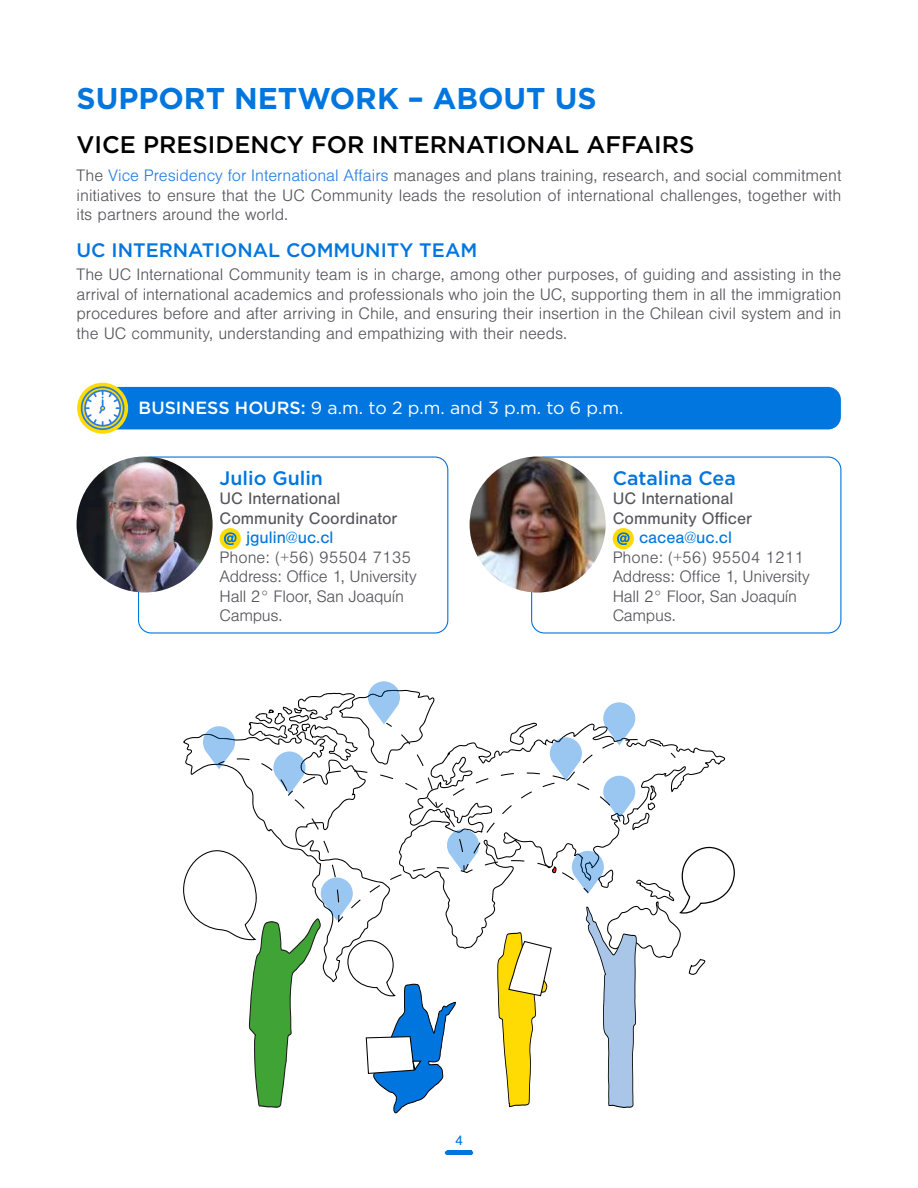
<style>
.page{position:relative;width:918px;height:1188px;background:#fff}
.page>*{position:absolute;margin:0;border:0;box-sizing:border-box;transform-origin:0 0}
.t1{font:700 30px "Gotham";color:#0176de}
.t2{font:500 24px "Gotham";color:#000}
.t3{font:500 19.5px "Gotham";color:#0176de}
.t4{font:17.7px "Gotham";letter-spacing:-.01em;color:#fff}
.t5{font:300 17.25px/19.5px "Nimbus San";letter-spacing:-.005em;color:#56555a;text-align:justify}
.t6{font:17.25px/19.5px "Nimbus San";color:#56555a}
.t7{font:17.25px "Nimbus San";color:#0176de}
.t8{font:14.25px "Nimbus San";color:#0176de}
.s1{color:#2a7de1}
.s2{font-weight:500}
</style>
<div class="page">
<hr style="left:447px;top:1151px;width:24px;height:4px;background:#0176de">
<svg style="left:183px;top:681px;width:552px;height:432px"></svg>
<div style="left:103px;top:387px;width:738px;height:42px;background:#0176de;border-radius:13px"></div>
<svg style="left:77px;top:383px;width:51px;height:51px"></svg>
<svg style="left:81px;top:386px;width:43px;height:44px"></svg>
<div style="left:220px;top:528px;width:21px;height:21px;background:#ffdb03;border-radius:50%"></div>
<svg style="left:224px;top:532px;width:12px;height:13px"></svg>
<div style="left:613px;top:528px;width:21px;height:21px;background:#ffdb03;border-radius:50%"></div>
<svg style="left:617px;top:532px;width:13px;height:13px"></svg>
<div style="left:138px;top:456px;width:310px;height:178px;border:1px solid #0176de;border-radius:13px"></div>
<div style="left:531px;top:456px;width:310px;height:178px;border:1px solid #0176de;border-radius:13px"></div>
<img style="left:77px;top:456px;width:136px;height:137px;border-radius:68px">
<img style="left:470px;top:456px;width:136px;height:137px;border-radius:68px">
<h1 class="t1" style="left:77px;top:79px;width:522px">SUPPORT NETWORK – ABOUT US</h1>
<h2 class="t2" style="left:77px;top:129px;width:619px">VICE PRESIDENCY FOR INTERNATIONAL AFFAIRS</h2>
<p class="t5" style="left:77px;top:166px;width:766px">The <span class="s1">Vice Presidency for International Affairs</span> manages and plans training, research, and social commitment initiatives to ensure that the UC Community leads the resolution of international challenges, together with its partners around the world.</p>
<p class="t3" style="left:77px;top:237px;width:402px">UC INTERNATIONAL COMMUNITY TEAM</p>
<p class="t5" style="left:77px;top:265px;width:766px">The UC International Community team is in charge, among other purposes, of guiding and assisting in the arrival of international academics and professionals who join the UC, supporting them in all the immigration procedures before and after arriving in Chile, and ensuring their insertion in the Chilean civil system and in the UC community, understanding and empathizing with their needs.</p>
<p class="t4" style="left:139px;top:397px;width:486px"><span class="s2">BUSINESS HOURS:</span> 9 a.m. to 2 p.m. and 3 p.m. to 6 p.m.</p>
<p class="t3" style="left:220px;top:465px;width:105px">Julio Gulin</p>
<p class="t6" style="left:220px;top:489px;width:180px">UC International<br>Community Coordinator</p>
<p class="t7" style="left:246px;top:528px;width:89px">jgulin@uc.cl</p>
<p class="t5" style="left:220px;top:548px;width:199px;text-align:left">Phone: (+56) 95504 7135<br>Address: Office 1, University<br>Hall 2° Floor, San Joaquín<br>Campus.</p>
<p class="t3" style="left:613px;top:465px;width:125px">Catalina Cea</p>
<p class="t6" style="left:613px;top:489px;width:141px">UC International<br>Community Officer</p>
<p class="t7" style="left:639px;top:528px;width:94px">cacea@uc.cl</p>
<p class="t5" style="left:613px;top:548px;width:199px;text-align:left">Phone: (+56) 95504 1211<br>Address: Office 1, University<br>Hall 2° Floor, San Joaquín<br>Campus.</p>
<p class="t8" style="left:455px;top:1132px;width:9px">4</p>
</div>
